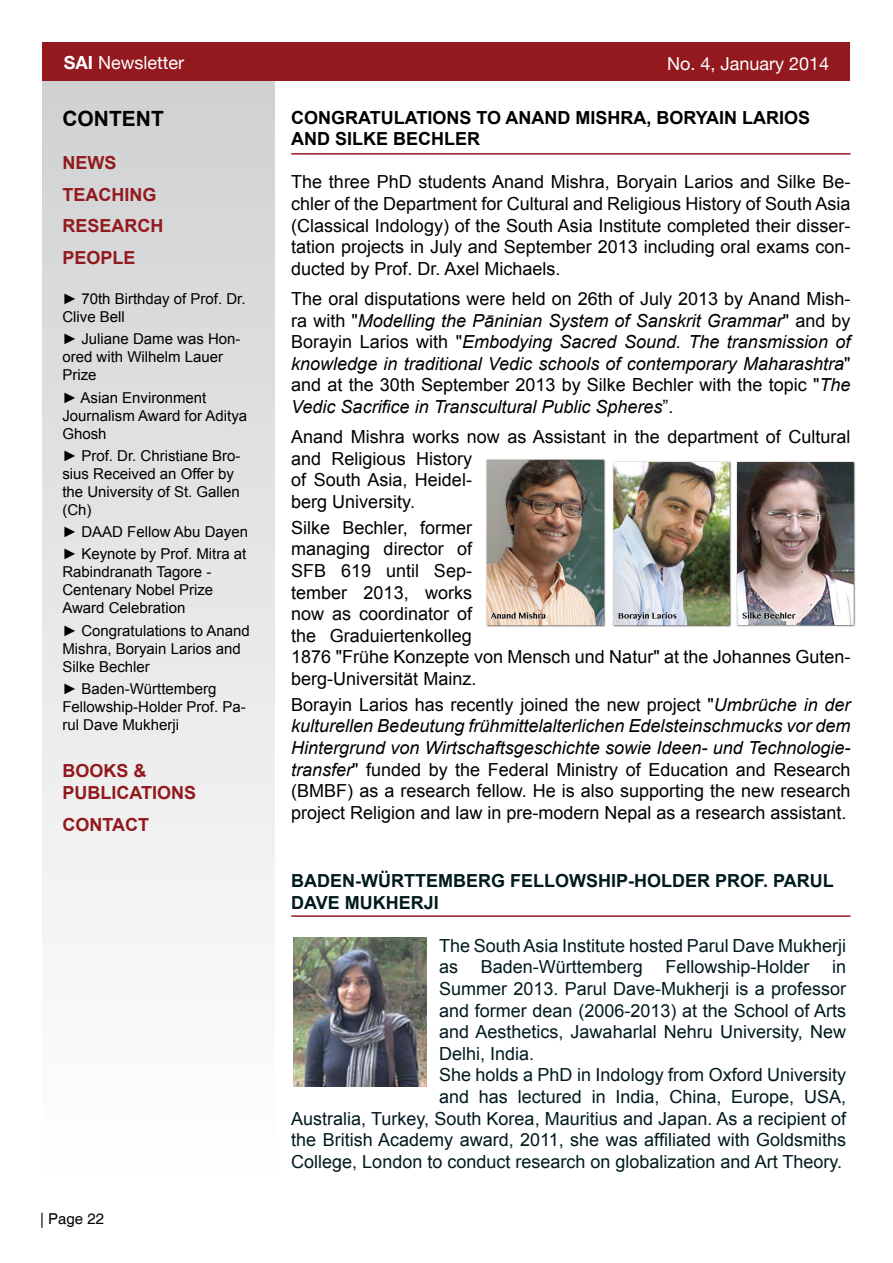
<style>
.page{position:relative;width:893px;height:1263px;background:#fff}
.page>*{position:absolute;margin:0;border:0;box-sizing:border-box;transform-origin:0 0}
.t1{font:700 21px "Arial";color:#000}
.t2{font:18px/21.6px "Arial";color:#000;text-align:justify}
.t3{font:18px/21.6px "Arial";color:#011a1e}
.t4{font:italic 18px/21.6px "Arial";color:#000;text-align:justify}
.t5{font:700 18px/21.6px "Arial";color:#000}
.t6{font:700 18px/21.6px "Arial";color:#011a1e}
.t7{font:700 18px/32.4px "Arial";color:#93191e}
.t8{font:18px "Helvetica Neue";color:#fff}
.t9{font:15px/18px "Arial";color:#000}
.t10{font:15px "Helvetica";color:#000}
.s1{font-weight:700}
.s2{font-style:normal}
.s3{font-style:italic}
</style>
<div class="page">
<div style="left:43px;top:81px;width:231px;height:1105px;background:linear-gradient(to bottom,#d0d1d2,#fff)"></div>
<div style="left:43px;top:43px;width:807px;height:38px;background:#93191e"></div>
<hr style="left:291px;top:153px;width:559px;height:2px;background:#93191e">
<img style="left:486px;top:459px;width:370px;height:168px">
<img style="left:293px;top:938px;width:133px;height:148px">
<hr style="left:291px;top:915px;width:559px;height:2px;background:#93191e">
<p class="t8" style="left:64px;top:52px;width:122px"><span class="s1">SAI</span> Newsletter</p>
<p class="t8" style="left:667px;top:52px;width:164px">No. 4, January 2014</p>
<p class="t5" style="left:291px;top:107px;width:520px">CONGRATULATIONS TO ANAND MISHRA, BORYAIN LARIOS<br>AND SILKE BECHLER</p>
<p class="t2" style="left:291px;top:172px;width:561px">The three PhD students Anand Mishra, Boryain Larios and Silke Be&shy;chler of the Department for Cultural and Religious History of South Asia (Classical Indology) of the South Asia Institute completed their disser&shy;tation projects in July and September 2013 including oral exams con&shy;ducted by Prof. Dr. Axel Michaels.</p>
<p class="t4" style="left:291px;top:288px;width:561px"><span class="s2">The oral disputations were held on 26th of July 2013 by Anand Mish&shy;ra with "</span>Modelling the Pāninian System of Sanskrit Grammar<span class="s2">" and by Borayin Larios with "</span>Embodying Sacred Sound. The transmission of knowledge in traditional Vedic schools of contemporary Maharashtra<span class="s2">" and at the 30th September 2013 by Silke Bechler with the topic "</span>The Vedic Sacrifice in Transcultural Public Spheres<span class="s2">”.</span></p>
<p class="t2" style="left:291px;top:426px;width:561px;text-align:left">Anand Mishra works now as Assistant in the department of Cultural and Religious History<br>of South Asia, Heidel-<br>berg University.</p>
<p class="t2" style="left:291px;top:517px;width:561px;text-align:left">Silke Bechler, former<br>managing director of<br>SFB 619 until Sep-<br>tember 2013, works<br>now as coordinator of<br>the Graduiertenkolleg<br>1876 "Frühe Konzepte von Mensch und Natur" at the Johannes Guten&shy;berg-Universität Mainz.</p>
<p class="t2" style="left:291px;top:694px;width:561px">Borayin Larios has recently joined the new project "<span class="s3">Umbrüche in der kulturellen Bedeutung frühmittelalterlichen Edelsteinschmucks vor dem Hintergrund von Wirtschaftsgeschichte sowie Ideen- und Technologie&shy;transfer</span>" funded by the Federal Ministry of Education and Research (BMBF) as a research fellow. He is also supporting the new research project Religion and law in pre-modern Nepal as a research assistant.</p>
<p class="t1" style="left:62px;top:105px;width:103px">CONTENT</p>
<p class="t7" style="left:62px;top:147px;width:95px">NEWS<br>TEACHING</p>
<p class="t7" style="left:62px;top:210px;width:102px">RESEARCH<br>PEOPLE</p>
<p class="t9" style="left:62px;top:290px;width:185px">► 70th Birthday of Prof. Dr.<br>Clive Bell</p>
<p class="t9" style="left:62px;top:330px;width:180px">► Juliane Dame was Hon&shy;ored with Wilhelm Lauer<br>Prize</p>
<p class="t9" style="left:62px;top:388px;width:186px">► Asian Environment<br>Journalism Award for Aditya<br>Ghosh</p>
<p class="t9" style="left:62px;top:447px;width:180px">► Prof. Dr. Christiane Bro&shy;sius Received an Offer by the University of St. Gallen (Ch)</p>
<p class="t9" style="left:62px;top:521px;width:187px;line-height:22.2px">► DAAD Fellow Abu Dayen ► Keynote by Prof. Mitra at</p>
<p class="t9" style="left:62px;top:563px;width:152px">Rabindranath Tagore -<br>Centenary Nobel Prize<br>Award Celebration</p>
<p class="t9" style="left:62px;top:621px;width:189px">► Congratulations to Anand<br>Mishra, Boryain Larios and<br>Silke Bechler</p>
<p class="t9" style="left:62px;top:680px;width:185px">► Baden-Württemberg<br>Fellowship-Holder Prof. Pa&shy;rul Dave Mukherji</p>
<p class="t7" style="left:62px;top:761px;width:135px;line-height:21.6px">BOOKS &amp;<br>PUBLICATIONS</p>
<p class="t7" style="left:62px;top:809px;width:88px">CONTACT</p>
<p class="t10" style="left:40px;top:1210px;width:65px">| Page 22</p>
<p class="t6" style="left:291px;top:870px;width:544px">BADEN-WÜRTTEMBERG FELLOWSHIP-HOLDER PROF. PARUL<br>DAVE MUKHERJI</p>
<p class="t3" style="left:439px;top:935px;width:409px">The South Asia Institute hosted Parul Dave Mukherji as</p>
<p class="t3" style="left:481px;top:956px;width:164px">Baden-Württemberg</p>
<p class="t3" style="left:665px;top:956px;width:146px">Fellowship-Holder</p>
<p class="t3" style="left:832px;top:956px;width:16px">in</p>
<p class="t3" style="left:439px;top:978px;width:409px">Summer 2013. Parul Dave-Mukherji is a professor</p>
<p class="t3" style="left:439px;top:1000px;width:409px">and former dean (2006-2013) at the School of Arts</p>
<p class="t3" style="left:439px;top:1021px;width:409px">and Aesthetics, Jawaharlal Nehru University, New</p>
<p class="t3" style="left:439px;top:1043px;width:97px">Delhi, India.</p>
<p class="t3" style="left:439px;top:1064px;width:409px">She holds a PhD in Indology from Oxford University</p>
<p class="t3" style="left:439px;top:1086px;width:409px">and has lectured in India, China, Europe, USA,</p>
<p class="t3" style="left:291px;top:1108px;width:556px">Australia, Turkey, South Korea, Mauritius and Japan. As a recipient of</p>
<p class="t3" style="left:291px;top:1129px;width:556px">the British Academy award, 2011, she was affiliated with Goldsmiths</p>
<p class="t3" style="left:291px;top:1151px;width:552px">College, London to conduct research on globalization and Art Theory.</p>
</div>
